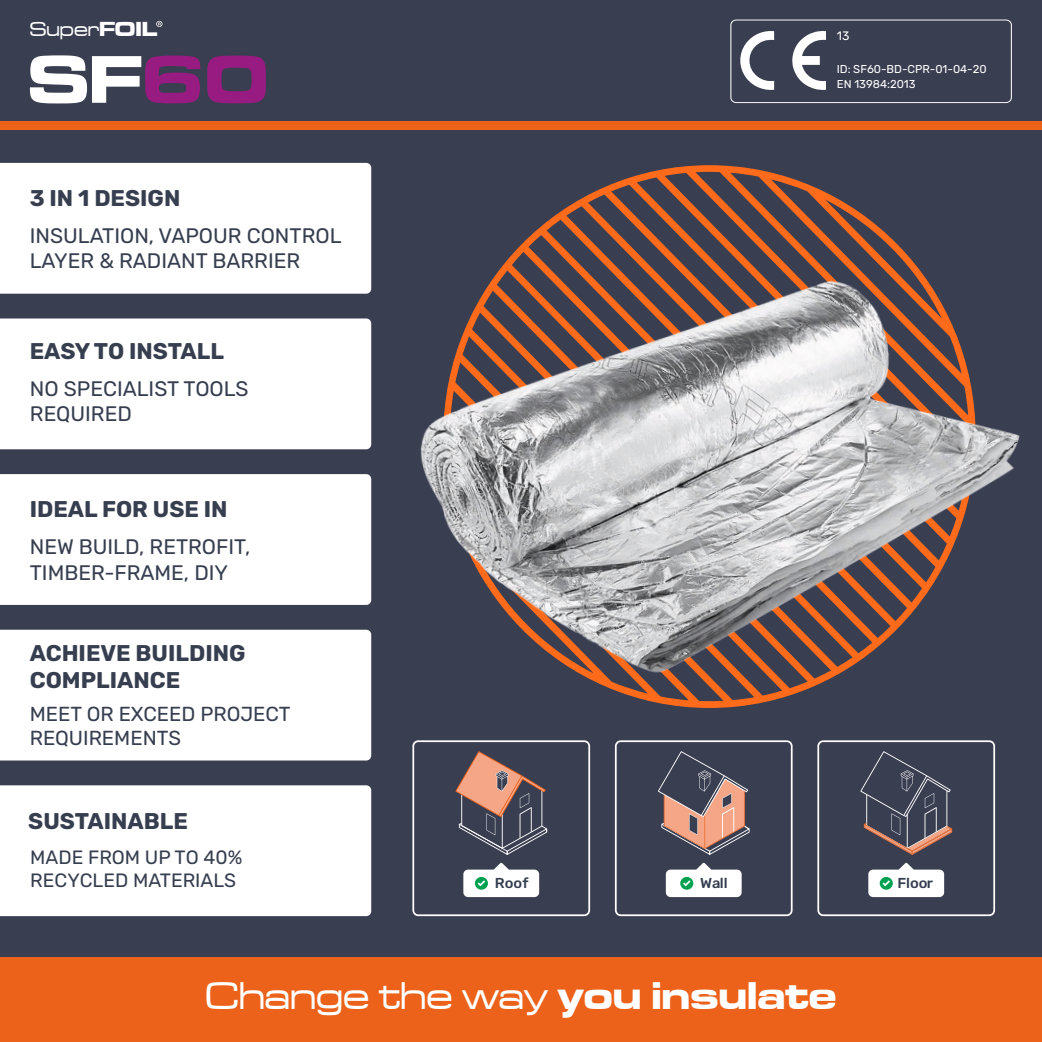
<style>
.page{position:relative;width:1042px;height:1042px;background:#3a3e51}
.page>*{position:absolute;margin:0;border:0;box-sizing:border-box;transform-origin:0 0}
.t1{font:70px "Microgramma D Bold Exte";color:#fff}
.t2{font:40.07px "Microgramma D Medi Exte";color:#fff}
.t3{font:700 22.75px/27.3px "Rubik";color:#363e4f}
.t4{font:21px/25.2px "Rubik";color:#363e4f}
.t5{font:21px "Microgramma D Medi Exte";color:#fff}
.t6{font:20.3px/24.3px "Rubik";color:#363e4f}
.t7{font:19.25px/23.1px "Rubik";color:#363e4f}
.t8{font:500 14.35px "Rubik";color:#353e50}
.t9{font:12.25px "Rubik";color:#fff}
.t10{font:11.38px/14.9px "Rubik";color:#fff}
.s1{font-family:"Microgramma D Bold Exte"}
.s2{font-style:inherit}
.s3{color:#971b81}
</style>
<div class="page">
<svg style="left:499px;top:165px;width:421px;height:543px"></svg>
<div style="left:0;top:121px;width:1042px;height:9px;background:#ec621a"></div>
<div style="left:0;top:957px;width:1042px;height:85px;background:#ec621a"></div>
<div style="left:0;top:318px;width:371px;height:131px;background:#fff"></div>
<div style="left:0;top:474px;width:371px;height:131px;background:#fff"></div>
<div style="left:0;top:163px;width:371px;height:131px;background:#fff"></div>
<div style="left:0;top:785px;width:371px;height:131px;background:#fff"></div>
<img style="left:420px;top:270px;width:600px;height:415px">
<div style="left:0;top:630px;width:371px;height:130px;background:#fff"></div>
<svg style="left:463px;top:862px;width:76px;height:35px"></svg>
<div style="left:412px;top:740px;width:178px;height:176px;border:2px solid #fff;border-radius:5px"></div>
<svg style="left:455px;top:751px;width:92px;height:104px"></svg>
<svg style="left:666px;top:862px;width:75px;height:35px"></svg>
<div style="left:615px;top:740px;width:177px;height:176px;border:2px solid #fff;border-radius:5px"></div>
<svg style="left:658px;top:751px;width:91px;height:104px"></svg>
<svg style="left:868px;top:862px;width:76px;height:35px"></svg>
<div style="left:817px;top:740px;width:178px;height:176px;border:2px solid #fff;border-radius:5px"></div>
<svg style="left:860px;top:751px;width:92px;height:104px"></svg>
<svg style="left:156px;top:21px;width:6px;height:6px"></svg>
<div style="left:730px;top:20px;width:282px;height:83px;border:1px solid #fff;border-radius:5px"></div>
<svg style="left:792px;top:31px;width:34px;height:59px"></svg>
<svg style="left:740px;top:31px;width:34px;height:59px"></svg>
<p class="t5" style="left:30px;top:16px;width:129px">Super<span class="s1">FOIL</span></p>
<p class="t9" style="left:837px;top:29px;width:14px">13</p>
<p class="t10" style="left:837px;top:62px;width:151px"><span class="s2">ID:</span> SF60-BD-CPR-01-04-20<br><span class="s2">EN 13984:2013</span></p>
<h1 class="t1" style="left:28px;top:32px;width:241px">SF<span class="s3">60</span></h1>
<p class="t3" style="left:30px;top:185px;width:152px">3 IN 1 DESIGN</p>
<p class="t4" style="left:30px;top:223px;width:313px">INSULATION, VAPOUR CONTROL<br>LAYER &amp; RADIANT BARRIER</p>
<p class="t3" style="left:30px;top:338px;width:196px">EASY TO INSTALL</p>
<p class="t4" style="left:30px;top:377px;width:220px">NO SPECIALIST TOOLS<br>REQUIRED</p>
<p class="t3" style="left:30px;top:496px;width:199px">IDEAL FOR USE IN</p>
<p class="t4" style="left:30px;top:535px;width:222px">NEW BUILD, RETROFIT,<br>TIMBER-FRAME, DIY</p>
<p class="t3" style="left:30px;top:639px;width:217px">ACHIEVE BUILDING<br>COMPLIANCE</p>
<p class="t6" style="left:30px;top:702px;width:262px">MEET OR EXCEED PROJECT<br>REQUIREMENTS</p>
<p class="t3" style="left:28px;top:807px;width:161px">SUSTAINABLE</p>
<p class="t7" style="left:30px;top:846px;width:214px">MADE FROM UP TO 40%<br>RECYCLED MATERIALS</p>
<p class="t8" style="left:495px;top:875px;width:35px">Roof</p>
<p class="t8" style="left:700px;top:875px;width:29px">Wall</p>
<p class="t8" style="left:897px;top:875px;width:37px">Floor</p>
<h2 class="t2" style="left:205px;top:970px;width:633px">Change the way <span class="s1">you insulate</span></h2>
</div>
